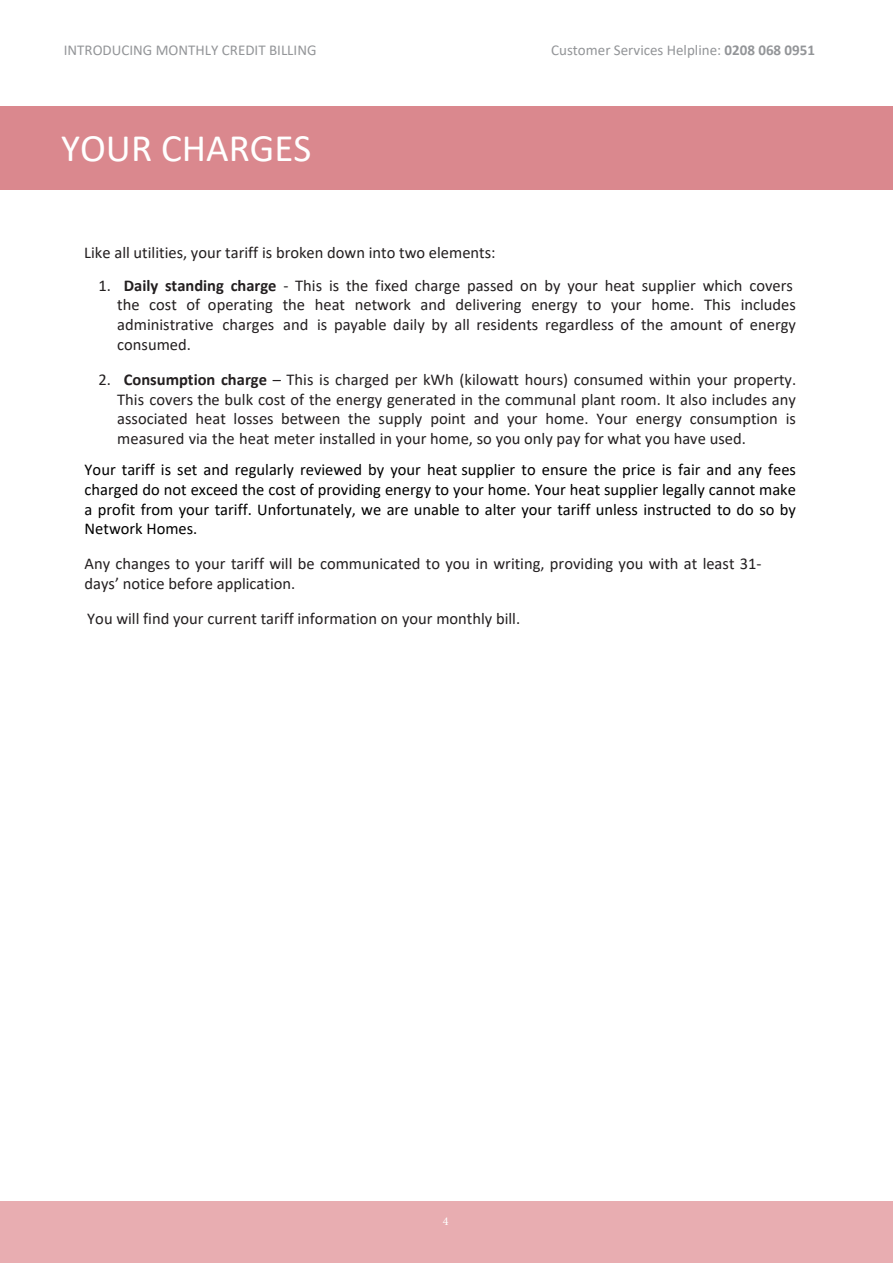
<style>
.page{position:relative;width:893px;height:1263px;background:#fff}
.page>*{position:absolute;margin:0;border:0;box-sizing:border-box;transform-origin:0 0}
.t1{font:39px "Calibri";color:#fff}
.t2{font:16.5px/19.8px "Calibri";color:#231f20}
.t3{font:16.5px/19.8px "Calibri";color:#000;text-align:justify}
.t4{font:15px "Calibri";color:#939598}
.t5{font:12px "Minion Pro";color:#fff}
.s1{font-weight:700}
</style>
<div class="page">
<hr style="left:892px;top:119px;width:1px;height:81px;background:#f48d7d">
<p class="t4" style="left:64px;top:39px;width:254px">INTRODUCING MONTHLY CREDIT BILLING</p>
<p class="t4" style="left:551px;top:39px;width:265px">Customer Services Helpline: <span class="s1">0208 068 0951</span></p>
<h1 class="t1" style="left:61px;top:121px;width:252px">YOUR CHARGES</h1>
<p class="t2" style="left:84px;top:242px;width:413px">Like all utilities, your tariff is broken down into two elements:</p>
<p class="t2" style="left:117px;top:275px;width:680px;text-indent:-19px">1. <span class="s1">Daily standing charge</span> - This is the fixed charge passed on by your heat supplier which covers the cost of operating the heat network and delivering energy to your home. This includes administrative charges and is payable daily by all residents regardless of the amount of energy consumed.</p>
<p class="t2" style="left:117px;top:369px;width:680px;text-align:justify;text-indent:-19px">2. <span class="s1">Consumption charge</span> – This is charged per kWh (kilowatt hours) consumed within your property.<br>This covers the bulk cost of the energy generated in the communal plant room. It also includes any associated heat losses between the supply point and your home. Your energy consumption is measured via the heat meter installed in your home, so you only pay for what you have used.</p>
<p class="t3" style="left:85px;top:459px;width:713px">Your tariff is set and regularly reviewed by your heat supplier to ensure the price is fair and any fees charged do not exceed the cost of providing energy to your home. Your heat supplier legally cannot make a profit from your tariff. Unfortunately, we are unable to alter your tariff unless instructed to do so by Network Homes.</p>
<p class="t2" style="left:85px;top:553px;width:678px">Any changes to your tariff will be communicated to you in writing, providing you with at least 31- days’ notice before application.</p>
<p class="t2" style="left:87px;top:608px;width:434px">You will find your current tariff information on your monthly bill.</p>
<p class="t5" style="left:443px;top:1213px;width:7px">4</p>
</div>
